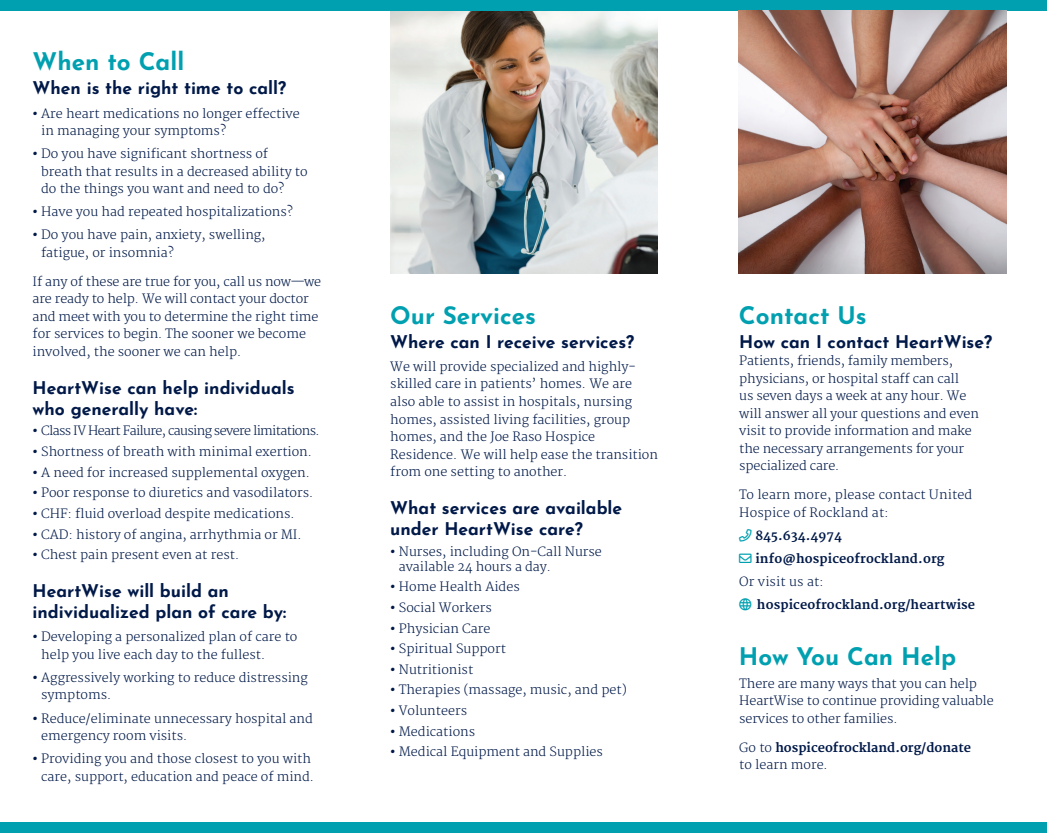
<style>
.page{position:relative;width:1047px;height:833px;background:#fff}
.page>*{position:absolute;margin:0;border:0;box-sizing:border-box;transform-origin:0 0}
.t1{font:700 24.25px "Josefin Sans";color:#00a0b0}
.t2{font:700 17.5px/21px "Josefin Sans";color:#001948}
.t3{font:300 12.5px/17.5px "Merriweather";color:#001948}
.t4{font:700 12.5px/17.5px "Merriweather";letter-spacing:.01em;color:#001948}
.t5{font:300 12.5px "Merriweather";letter-spacing:-.05em;color:#001948}
.s1{font-weight:700}
.s2{color:#00a0b0}
.s3{font-weight:300}
</style>
<div class="page">
<img style="left:390px;top:11px;width:267px;height:262px">
<div style="left:0;top:822px;width:1046px;height:10px;background:#00a0b0"></div>
<div style="left:0;top:0;width:1046px;height:11px;background:#00a0b0"></div>
<img style="left:738px;top:11px;width:268px;height:262px">
<p class="t1" style="left:33px;top:40px;width:153px">When to Call</p>
<p class="t2" style="left:33px;top:75px;width:255px">When is the right time to call?</p>
<p class="t3" style="left:41px;top:105px;width:260px;text-indent:-9px"><span class="s1">•</span> Are heart medications no longer effective in managing your symptoms?</p>
<p class="t3" style="left:41px;top:145px;width:268px;text-indent:-9px"><span class="s1">•</span> Do you have significant shortness of breath that results in a decreased ability to do the things you want and need to do?</p>
<p class="t3" style="left:33px;top:204px;width:262px"><span class="s1">•</span> Have you had repeated hospitalizations?</p>
<p class="t3" style="left:41px;top:227px;width:226px;text-indent:-9px"><span class="s1">•</span> Do you have pain, anxiety, swelling, fatigue, or insomnia?</p>
<p class="t3" style="left:33px;top:273px;width:290px">If any of these are true for you, call us now—we are ready to help. We will contact your doctor and meet with you to determine the right time for services to begin. The sooner we become involved, the sooner we can help.</p>
<p class="t2" style="left:33px;top:374px;width:263px">HeartWise can help individuals who generally have:</p>
<p class="t5" style="left:33px;top:423px;width:289px"><span class="s1">•</span> Class IV Heart Failure, causing severe limitations.</p>
<p class="t3" style="left:33px;top:443px;width:281px"><span class="s1">•</span> Shortness of breath with minimal exertion.</p>
<p class="t3" style="left:33px;top:464px;width:279px"><span class="s1">•</span> A need for increased supplemental oxygen.</p>
<p class="t3" style="left:33px;top:484px;width:282px"><span class="s1">•</span> Poor response to diuretics and vasodilators.</p>
<p class="t3" style="left:33px;top:505px;width:264px"><span class="s1">•</span> CHF: fluid overload despite medications.</p>
<p class="t3" style="left:33px;top:526px;width:271px"><span class="s1">•</span> CAD: history of angina, arrhythmia or MI.</p>
<p class="t3" style="left:33px;top:546px;width:208px"><span class="s1">•</span> Chest pain present even at rest.</p>
<p class="t2" style="left:33px;top:578px;width:255px">HeartWise will build an individualized plan of care by:</p>
<p class="t3" style="left:41px;top:628px;width:258px;text-indent:-9px"><span class="s1">•</span> Developing a personalized plan of care to help you live each day to the fullest.</p>
<p class="t3" style="left:41px;top:669px;width:268px;text-indent:-9px"><span class="s1">•</span> Aggressively working to reduce distressing symptoms.</p>
<p class="t3" style="left:41px;top:709px;width:273px;text-indent:-9px"><span class="s1">•</span> Reduce/eliminate unnecessary hospital and emergency room visits.</p>
<p class="t3" style="left:33px;top:750px;width:283px;text-align:right"><span class="s1">•</span> Providing you and those closest to you with care, support, education and peace of mind.</p>
<p class="t1" style="left:390px;top:294px;width:147px">Our Services</p>
<p class="t1" style="left:738px;top:294px;width:129px">Contact Us</p>
<p class="t2" style="left:390px;top:328px;width:245px">Where can I receive services?</p>
<p class="t3" style="left:390px;top:358px;width:269px">We will provide specialized and highly&shy;skilled care in patients’ homes. We are also able to assist in hospitals, nursing homes, assisted living facilities, group homes, and the Joe Raso Hospice Residence. We will help ease the transition from one setting to another.</p>
<p class="t2" style="left:390px;top:494px;width:233px">What services are available under HeartWise care?</p>
<p class="t3" style="left:399px;top:544px;width:204px;line-height:15px;text-indent:-9px"><span class="s1">•</span> Nurses, including On-Call Nurse available 24 hours a day.</p>
<p class="t3" style="left:390px;top:578px;width:131px"><span class="s1">•</span> Home Health Aides</p>
<p class="t3" style="left:390px;top:599px;width:103px"><span class="s1">•</span> Social Workers</p>
<p class="t3" style="left:390px;top:619px;width:102px"><span class="s1">•</span> Physician Care</p>
<p class="t3" style="left:390px;top:640px;width:117px"><span class="s1">•</span> Spiritual Support</p>
<p class="t3" style="left:390px;top:661px;width:84px"><span class="s1">•</span> Nutritionist</p>
<p class="t3" style="left:390px;top:681px;width:238px"><span class="s1">•</span> Therapies (massage, music, and pet)</p>
<p class="t3" style="left:390px;top:702px;width:78px"><span class="s1">•</span> Volunteers</p>
<p class="t3" style="left:390px;top:723px;width:86px"><span class="s1">•</span> Medications</p>
<p class="t3" style="left:390px;top:743px;width:214px"><span class="s1">•</span> Medical Equipment and Supplies</p>
<p class="t2" style="left:739px;top:328px;width:254px">How can I contact HeartWise?</p>
<p class="t3" style="left:739px;top:352px;width:241px">Patients, friends, family members, physicians, or hospital staff can call<br>us seven days a week at any hour. We will answer all your questions and even visit to provide information and make the necessary arrangements for your specialized care.</p>
<p class="t3" style="left:739px;top:486px;width:234px">To learn more, please contact United<br>Hospice of Rockland at:</p>
<p class="t4" style="left:739px;top:527px;width:104px"><span class="s2">□■</span> 845.634.4974</p>
<p class="t4" style="left:739px;top:550px;width:207px"><span class="s2">■❖●□</span> info@hospiceofrockland.org</p>
<p class="t3" style="left:739px;top:573px;width:86px">Or visit us at:</p>
<p class="t4" style="left:756px;top:596px;width:220px">hospiceofrockland.org/heartwise</p>
<p class="t1" style="left:738px;top:635px;width:219px">How You Can Help</p>
<p class="t3" style="left:739px;top:675px;width:256px">There are many ways that you can help<br>HeartWise to continue providing valuable services to other families.</p>
<p class="t4" style="left:739px;top:738px;width:233px"><span class="s3">Go to</span> hospiceofrockland.org/donate <span class="s3">to learn more.</span></p>
</div>
